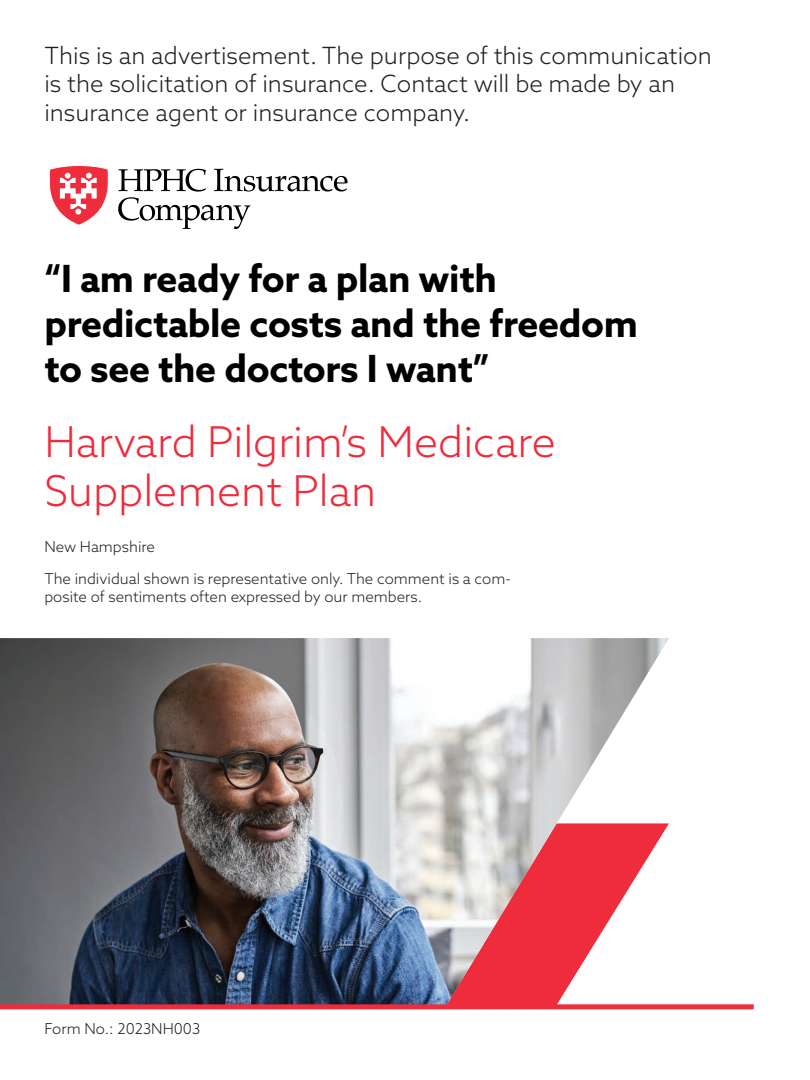
<style>
.page{position:relative;width:810px;height:1080px;background:#fff}
.page>*{position:absolute;margin:0;border:0;box-sizing:border-box;transform-origin:0 0}
.t1{font:300 42.5px/48.8px "Azo Sans";color:#ee2c3b}
.t2{font:700 37.5px/45px "Azo Sans";letter-spacing:-.01em;color:#000}
.t3{font:300 23.75px/28.5px "Azo Sans";color:#231f20}
.t4{font:300 15px/31.8px "Azo Sans";color:#231f20}
</style>
<div class="page">
<svg style="left:118px;top:169px;width:230px;height:60px"></svg>
<svg style="left:49px;top:165px;width:60px;height:60px"></svg>
<img style="left:0;top:638px;width:669px;height:366px">
<div style="left:0;top:1004px;width:754px;height:5px;background:#ee2c3b"></div>
<p class="t3" style="left:44px;top:41px;width:669px">This is an advertisement. The purpose of this communication is the solicitation of insurance. Contact will be made by an insurance agent or insurance company.</p>
<h2 class="t2" style="left:44px;top:255px;width:595px">“I am ready for a plan with predictable costs and the freedom to see the doctors I want”</h2>
<h1 class="t1" style="left:44px;top:417px;width:513px">Harvard Pilgrim’s Medicare<br>Supplement Plan</h1>
<p class="t4" style="left:44px;top:531px;width:468px">New Hampshire<br>The individual shown is representative only. The comment is a com-</p>
<p class="t4" style="left:44px;top:580px;width:379px">posite of sentiments often expressed by our members.</p>
<p class="t4" style="left:44px;top:1012px;width:157px">Form No.: 2023NH003</p>
</div>
